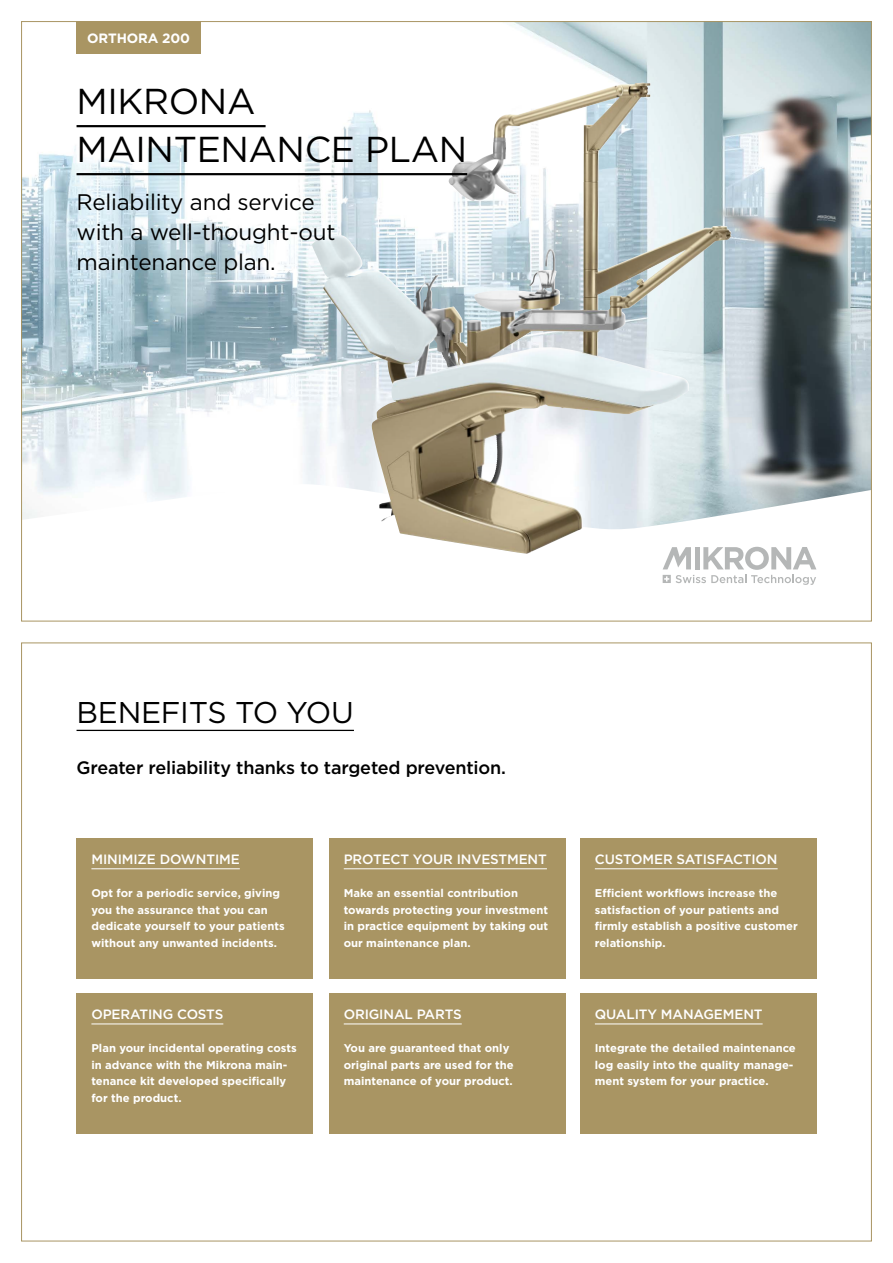
<style>
.page{position:relative;width:893px;height:1263px;background:#fff}
.page>*{position:absolute;margin:0;border:0;box-sizing:border-box;transform-origin:0 0}
.t1{font:36px/48px "Gotham HTF";letter-spacing:-.01em;color:#000}
.t2{font:30px "Gotham HTF";letter-spacing:-.01em;color:#000}
.t3{font:22.5px/30px "Gotham HTF";letter-spacing:-.01em;color:#000}
.t4{font:500 18px "Gotham HTF";letter-spacing:-.01em;color:#000}
.t5{font:500 13.5px "Gotham HTF";letter-spacing:-.01em;color:#fff}
.t6{font:700 13.5px "Gotham HTF";letter-spacing:-.01em;color:#fff}
.t7{font:700 11.25px/16.5px "Gotham HTF";color:#fff}
</style>
<div class="page">
<img style="left:23px;top:23px;width:847px;height:458px">
<img style="left:664px;top:78px;width:206px;height:403px">
<div style="left:77px;top:838px;width:236px;height:140px;background:#a99563"></div>
<hr style="left:91px;top:868px;width:149px;height:1px;background:#fff">
<div style="left:329px;top:838px;width:236px;height:140px;background:#a99563"></div>
<hr style="left:344px;top:868px;width:203px;height:1px;background:#fff">
<div style="left:580px;top:838px;width:236px;height:140px;background:#a99563"></div>
<hr style="left:595px;top:868px;width:183px;height:1px;background:#fff">
<div style="left:77px;top:993px;width:236px;height:141px;background:#a99563"></div>
<hr style="left:91px;top:1023px;width:132px;height:1px;background:#fff">
<div style="left:329px;top:993px;width:236px;height:141px;background:#a99563"></div>
<hr style="left:344px;top:1023px;width:118px;height:1px;background:#fff">
<div style="left:580px;top:993px;width:236px;height:141px;background:#a99563"></div>
<hr style="left:595px;top:1023px;width:168px;height:1px;background:#fff">
<svg style="left:21px;top:481px;width:851px;height:162px"></svg>
<img style="left:448px;top:83px;width:195px;height:243px">
<div style="left:77px;top:21px;width:124px;height:33px;background:#a99563"></div>
<svg style="left:663px;top:547px;width:153px;height:38px"></svg>
<hr style="left:77px;top:730px;width:277px;height:1px;background:#000">
<hr style="left:77px;top:125px;width:189px;height:2px;background:#000">
<hr style="left:77px;top:173px;width:390px;height:2px;background:#000">
<p class="t6" style="left:87px;top:30px;width:104px">ORTHORA 200</p>
<h1 class="t1" style="left:77px;top:77px;width:392px">MIKRONA<br>MAINTENANCE PLAN</h1>
<h3 class="t3" style="left:77px;top:186px;width:260px">Reliability and service with a well-thought-out maintenance plan.</h3>
<h2 class="t2" style="left:77px;top:696px;width:279px">BENEFITS TO YOU</h2>
<h3 class="t4" style="left:77px;top:758px;width:431px">Greater reliability thanks to targeted prevention.</h3>
<p class="t5" style="left:91px;top:852px;width:150px">MINIMIZE DOWNTIME</p>
<p class="t7" style="left:91px;top:885px;width:195px">Opt for a periodic service, giving you the assurance that you can dedicate yourself to your patients without any unwanted incidents.</p>
<p class="t5" style="left:91px;top:1007px;width:133px">OPERATING COSTS</p>
<p class="t7" style="left:91px;top:1040px;width:207px">Plan your incidental operating costs in advance with the Mikrona main&shy;tenance kit developed specifically for the product.</p>
<p class="t5" style="left:344px;top:852px;width:205px">PROTECT YOUR INVESTMENT</p>
<p class="t7" style="left:344px;top:885px;width:206px">Make an essential contribution towards protecting your investment in practice equipment by taking out our maintenance plan.</p>
<p class="t5" style="left:344px;top:1007px;width:119px">ORIGINAL PARTS</p>
<p class="t7" style="left:344px;top:1040px;width:171px">You are guaranteed that only original parts are used for the maintenance of your product.</p>
<p class="t5" style="left:595px;top:852px;width:184px">CUSTOMER SATISFACTION</p>
<p class="t7" style="left:595px;top:885px;width:204px">Efficient workflows increase the satisfaction of your patients and firmly establish a positive customer relationship.</p>
<p class="t5" style="left:595px;top:1007px;width:169px">QUALITY MANAGEMENT</p>
<p class="t7" style="left:595px;top:1040px;width:202px">Integrate the detailed maintenance log easily into the quality manage&shy;ment system for your practice.</p>
</div>
